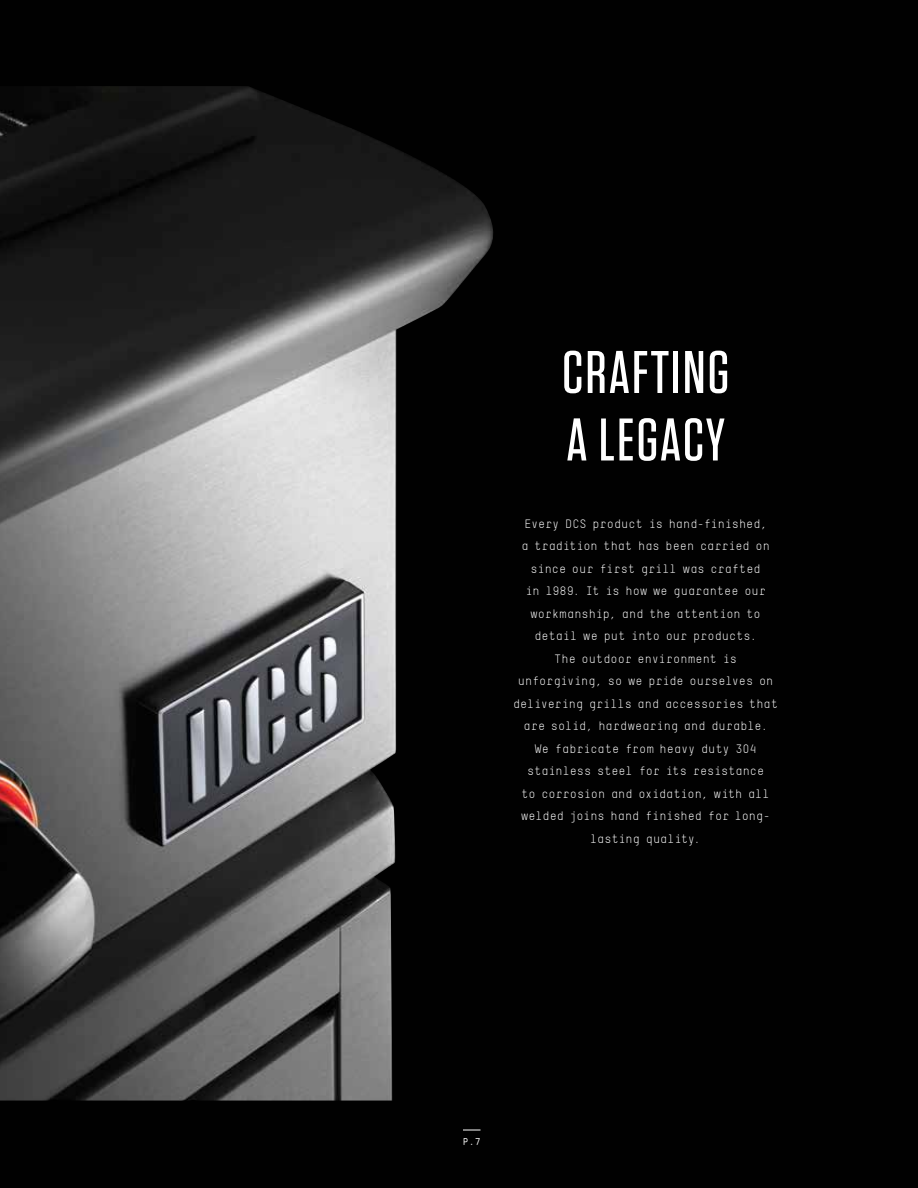
<style>
.page{position:relative;width:918px;height:1188px;background:#010101}
.page>*{position:absolute;margin:0;border:0;box-sizing:border-box;transform-origin:0 0}
.t1{font:500 60px/67.5px "Tungsten";letter-spacing:.035em;color:#fff}
.t2{font:12px/22.5px "TSTAR Mono Round";color:#fff;text-align:center}
.t3{font:700 9.75px "TSTAR Mono Round";color:#fff}
</style>
<div class="page">
<img style="left:0;top:86px;width:500px;height:1015px">
<svg style="left:463px;top:1130px;width:18px;height:1px"></svg>
<h1 class="t1" style="left:562px;top:339px;width:169px">CRAFTING<br>A LEGACY</h1>
<p class="t2" style="left:513px;top:512px;width:267px">Every DCS product is hand-finished,<br>a tradition that has been carried on since our first grill was crafted<br>in 1989. It is how we guarantee our workmanship, and the attention to detail we put into our products.<br>The outdoor environment is unforgiving, so we pride ourselves on delivering grills and accessories that are solid, hardwearing and durable.<br>We fabricate from heavy duty 304 stainless steel for its resistance<br>to corrosion and oxidation, with all welded joins hand finished for long&shy;lasting quality.</p>
<p class="t3" style="left:463px;top:1136px;width:19px">P.7</p>
</div>
